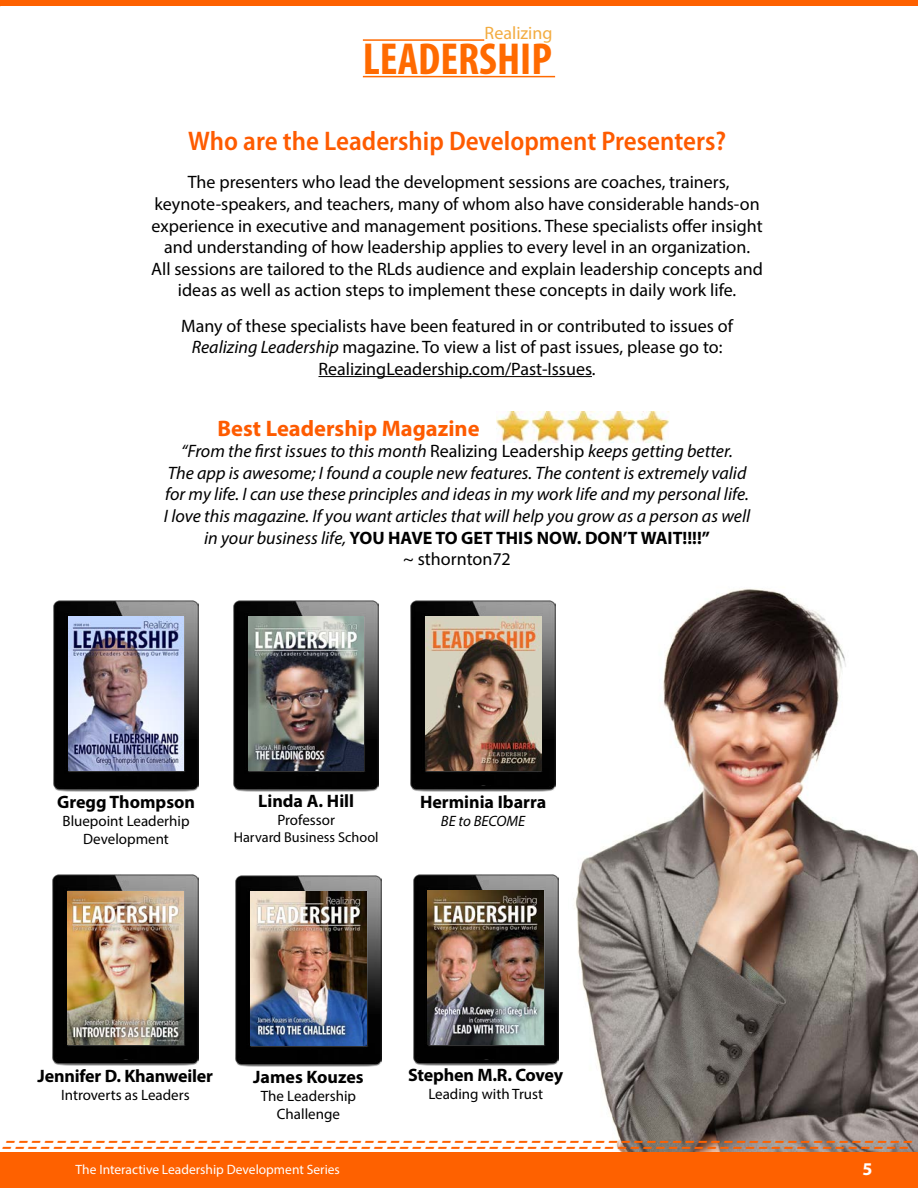
<style>
.page{position:relative;width:918px;height:1188px;background:#fff}
.page>*{position:absolute;margin:0;border:0;box-sizing:border-box;transform-origin:0 0}
.t1{font:700 condensed 45px "Myriad Pro";color:#ff6a00}
.t2{font:36px "Minion Pro";color:#fe6100}
.t3{font:600 semi-condensed 27px "Myriad Pro";color:#fe5b00}
.t4{font:700 22.5px "Myriad Pro";color:#fe5b00}
.t5{font:18px/21.6px "Myriad Pro";color:#000;text-align:center}
.t6{font:italic 18px/21.6px "Myriad Pro";color:#000;text-align:center}
.t7{font:700 18px "Myriad Pro";letter-spacing:-.005em;color:#000}
.t8{font:18px "Myriad Pro";color:#f3ac41}
.t9{font:700 18px "Myriad Pro";color:#fff}
.t10{font:15px/18px "Myriad Pro";color:#000;text-align:center}
.t11{font:italic 15px "Myriad Pro";color:#000}
.t12{font:14.25px "Myriad Pro";color:#000}
.t13{font:13.5px "Myriad Pro";color:#fff}
.s1{font-style:italic}
.s2{font-style:normal}
.s3{font-weight:700;font-style:normal}
</style>
<div class="page">
<hr style="left:363px;top:39px;width:121px;height:2px;background:#ff6a00">
<hr style="left:363px;top:76px;width:192px;height:1px;background:#ff6a00">
<img style="left:574px;top:589px;width:344px;height:563px">
<div style="left:1px;top:0;width:917px;height:6px;background:#fe6100"></div>
<div style="left:1px;top:1152px;width:917px;height:36px;background:#fe6100"></div>
<hr style="left:318px;top:376px;width:274px;height:1px;background:#000">
<img style="left:53px;top:600px;width:146px;height:191px">
<img style="left:233px;top:600px;width:146px;height:191px">
<img style="left:497px;top:411px;width:172px;height:32px">
<img style="left:248px;top:616px;width:116px;height:154px">
<img style="left:53px;top:875px;width:145px;height:190px">
<img style="left:68px;top:891px;width:115px;height:154px">
<img style="left:68px;top:617px;width:116px;height:154px">
<div style="left:116px;top:777px;width:21px;height:9px;background:#000"></div>
<div style="left:296px;top:777px;width:21px;height:9px;background:#000"></div>
<div style="left:116px;top:1049px;width:20px;height:10px;background:#000"></div>
<svg style="left:123px;top:881px;width:6px;height:5px"></svg>
<img style="left:410px;top:600px;width:146px;height:191px">
<img style="left:426px;top:617px;width:116px;height:154px">
<div style="left:473px;top:775px;width:21px;height:10px;background:#000"></div>
<svg style="left:481px;top:606px;width:5px;height:5px"></svg>
<img style="left:413px;top:875px;width:145px;height:190px">
<img style="left:428px;top:891px;width:115px;height:153px">
<div style="left:475px;top:1050px;width:20px;height:9px;background:#000"></div>
<svg style="left:483px;top:880px;width:5px;height:5px"></svg>
<img style="left:236px;top:876px;width:145px;height:190px">
<img style="left:251px;top:892px;width:115px;height:154px">
<div style="left:297px;top:1050px;width:21px;height:13px;background:#000"></div>
<svg style="left:306px;top:881px;width:5px;height:5px"></svg>
<svg style="left:303px;top:606px;width:5px;height:5px"></svg>
<svg style="left:123px;top:606px;width:6px;height:5px"></svg>
<p class="t8" style="left:485px;top:22px;width:69px">Realizing</p>
<h1 class="t1" style="left:363px;top:31px;width:191px">LEADERSHIP</h1>
<h3 class="t3" style="left:188px;top:124px;width:540px">Who are the Leadership Development Presenters?</h3>
<p class="t5" style="left:151px;top:171px;width:613px">The presenters who lead the development sessions are coaches, trainers, keynote-speakers, and teachers, many of whom also have considerable hands-on experience in executive and management positions. These specialists offer insight and understanding of how leadership applies to every level in an organization.<br>All sessions are tailored to the RLds audience and explain leadership concepts and ideas as well as action steps to implement these concepts in daily work life.</p>
<p class="t5" style="left:181px;top:314px;width:553px">Many of these specialists have been featured in or contributed to issues of<br><span class="s1">Realizing Leadership</span> magazine. To view a list of past issues, please go to:<br>RealizingLeadership.com/Past-Issues.</p>
<p class="t4" style="left:218px;top:413px;width:263px">Best Leadership Magazine</p>
<p class="t6" style="left:164px;top:440px;width:588px">“From the first issues to this month <span class="s2">Realizing Leadership</span> keeps getting better.<br>The app is awesome; I found a couple new features. The content is extremely valid for my life. I can use these principles and ideas in my work life and my personal life.<br>I love this magazine. If you want articles that will help you grow as a person as well in your business life, <span class="s3">YOU HAVE TO GET THIS NOW. DON’T WAIT!!!!”<br></span><span class="s2">~ sthornton72</span></p>
<p class="t7" style="left:57px;top:790px;width:140px">Gregg Thompson</p>
<p class="t10" style="left:63px;top:811px;width:129px">Bluepoint Leaderhip<br>Development</p>
<p class="t7" style="left:258px;top:789px;width:97px">Linda A. Hill</p>
<p class="t10" style="left:277px;top:811px;width:59px">Professor</p>
<p class="t12" style="left:234px;top:829px;width:146px">Harvard Business School</p>
<p class="t7" style="left:420px;top:790px;width:128px">Herminia Ibarra</p>
<p class="t11" style="left:441px;top:811px;width:86px">BE to BECOME</p>
<p class="t7" style="left:38px;top:1064px;width:177px">Jennifer D. Khanweiler</p>
<p class="t10" style="left:61px;top:1086px;width:130px">Introverts as Leaders</p>
<p class="t7" style="left:253px;top:1065px;width:112px">James Kouzes</p>
<p class="t10" style="left:261px;top:1087px;width:97px">The Leadership<br>Challenge</p>
<p class="t7" style="left:408px;top:1063px;width:157px">Stephen M.R. Covey</p>
<p class="t10" style="left:428px;top:1085px;width:116px">Leading with Trust</p>
<h2 class="t2" style="left:4px;top:1115px;width:911px">-----------------------------------------------------------------------</h2>
<h2 class="t2" style="left:1px;top:1120px;width:911px">-----------------------------------------------------------------------</h2>
<p class="t13" style="left:76px;top:1161px;width:266px">The Interactive Leadership Development Series</p>
<p class="t9" style="left:862px;top:1157px;width:11px">5</p>
</div>
